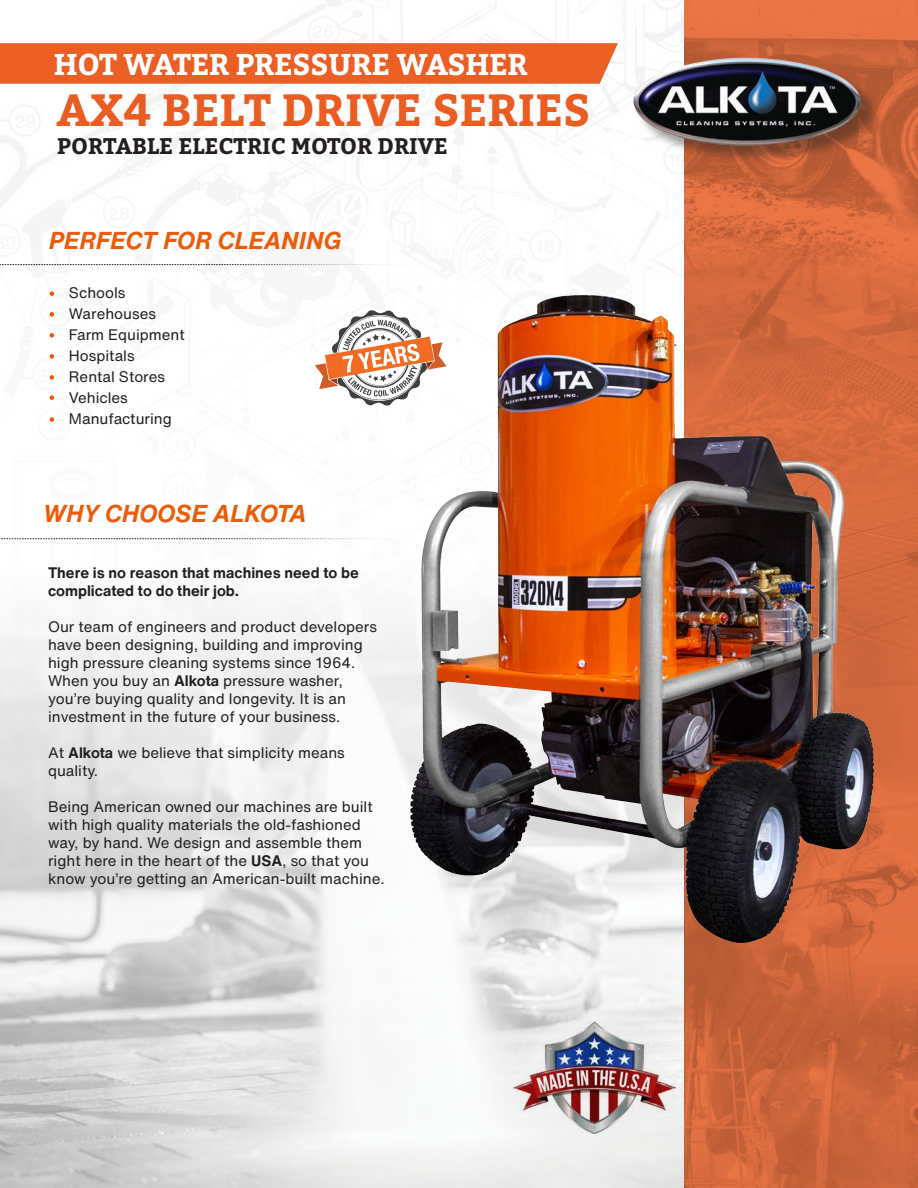
<style>
.page{position:relative;width:918px;height:1188px;background:#fff}
.page>*{position:absolute;margin:0;border:0;box-sizing:border-box;transform-origin:0 0}
.t1{font:700 45px "Bitter";color:#e95c22}
.t2{font:700 30px "Bitter";letter-spacing:-.01em;color:#fff}
.t3{font:italic 700 24px "Helvetica Now Text";color:#ea5b0a}
.t4{font:700 22.5px "Bitter";color:#231f20}
.t5{font:15px/18px "Helvetica Now Text";color:#231f20}
.t6{font:700 15px/18px "Helvetica Now Text";color:#231f20}
.s1{font-weight:700}
</style>
<div class="page">
<img style="left:0;top:0;width:685px;height:421px">
<img style="left:0;top:539px;width:685px;height:649px">
<svg style="left:685px;top:0;width:233px;height:1188px;background:#d0673c"></svg>
<img style="left:514px;top:1021px;width:161px;height:113px">
<div style="left:636px;top:60px;width:244px;height:103px;background:#231f20;opacity:.43"></div>
<img style="left:631px;top:54px;width:233px;height:94px">
<div style="left:0;top:43px;width:618px;height:41px;background:#eb5e24"></div>
<svg style="left:50px;top:291px;width:4px;height:5px"></svg>
<svg style="left:50px;top:312px;width:4px;height:5px"></svg>
<svg style="left:50px;top:333px;width:4px;height:5px"></svg>
<svg style="left:50px;top:354px;width:4px;height:5px"></svg>
<svg style="left:50px;top:375px;width:4px;height:5px"></svg>
<svg style="left:50px;top:395px;width:4px;height:5px"></svg>
<svg style="left:50px;top:417px;width:4px;height:5px"></svg>
<svg style="left:0;top:264px;width:422px;height:1px"></svg>
<svg style="left:315px;top:308px;width:35px;height:100px"></svg>
<svg style="left:0;top:538px;width:350px;height:1px"></svg>
<img style="left:350px;top:288px;width:568px;height:654px">
<h2 class="t2" style="left:54px;top:45px;width:475px">HOT WATER PRESSURE WASHER</h2>
<p class="t1" style="left:56px;top:81px;width:536px">AX4 BELT DRIVE SERIES</p>
<p class="t4" style="left:57px;top:131px;width:392px">PORTABLE ELECTRIC MOTOR DRIVE</p>
<p class="t3" style="left:49px;top:222px;width:295px">PERFECT FOR CLEANING</p>
<p class="t5" style="left:69px;top:283px;width:58px">Schools</p>
<p class="t5" style="left:69px;top:304px;width:89px">Warehouses</p>
<p class="t5" style="left:69px;top:325px;width:117px">Farm Equipment</p>
<p class="t5" style="left:69px;top:346px;width:67px">Hospitals</p>
<p class="t5" style="left:69px;top:367px;width:98px">Rental Stores</p>
<p class="t5" style="left:69px;top:388px;width:60px">Vehicles</p>
<p class="t5" style="left:69px;top:409px;width:104px">Manufacturing</p>
<p class="t3" style="left:43px;top:496px;width:266px">WHY CHOOSE ALKOTA</p>
<p class="t6" style="left:48px;top:563px;width:312px">There is no reason that machines need to be complicated to do their job.</p>
<p class="t5" style="left:48px;top:617px;width:331px">Our team of engineers and product developers have been designing, building and improving high pressure cleaning systems since 1964.<br>When you buy an <span class="s1">Alkota</span> pressure washer, you’re buying quality and longevity. It is an</p>
<p class="t5" style="left:48px;top:707px;width:294px">investment in the future of your business.</p>
<p class="t5" style="left:48px;top:743px;width:298px">At <span class="s1">Alkota</span> we believe that simplicity means quality.</p>
<p class="t5" style="left:48px;top:797px;width:338px">Being American owned our machines are built with high quality materials the old-fashioned way, by hand. We design and assemble them right here in the heart of the <span class="s1">USA</span>, so that you know you’re getting an American-built machine.</p>
</div>
